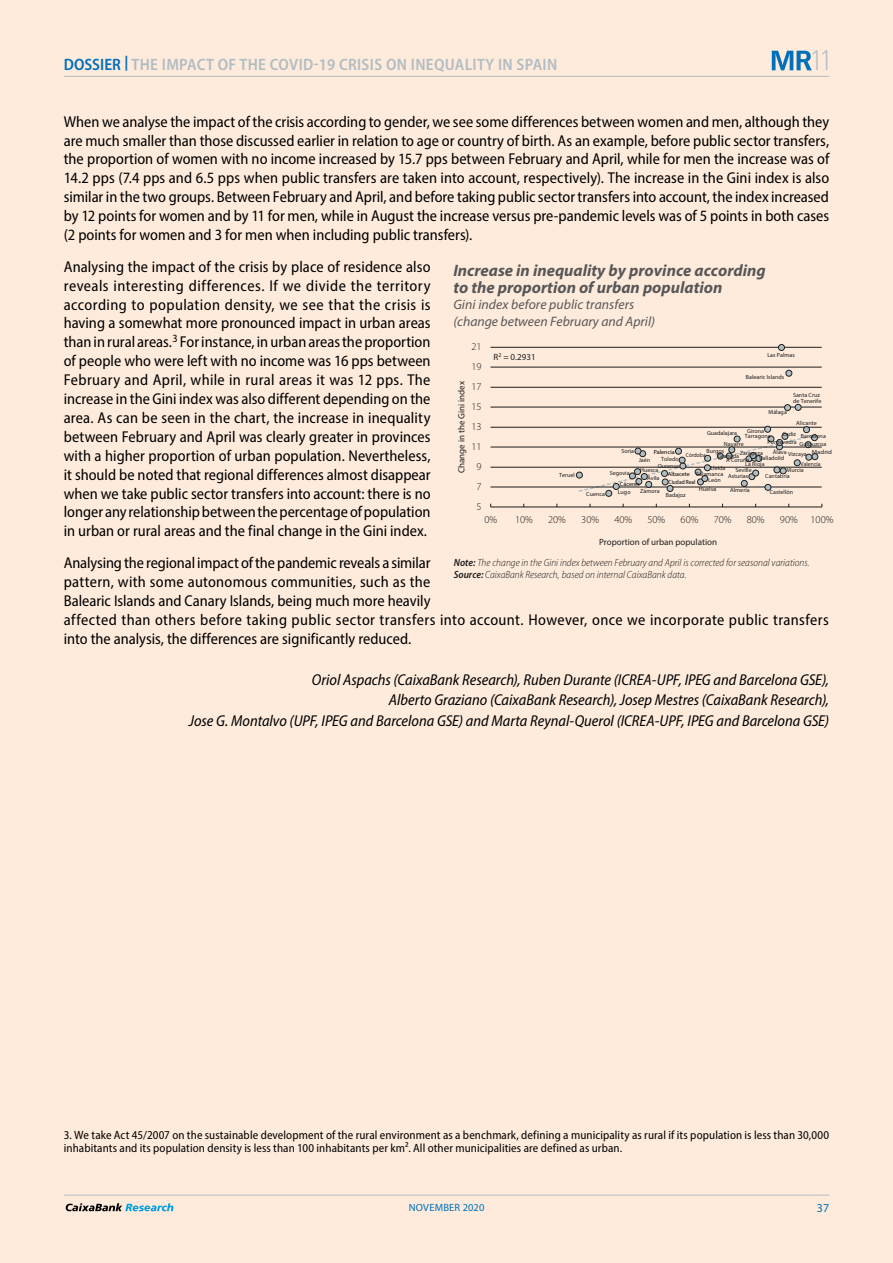
<style>
.page{position:relative;width:893px;height:1263px;background:#fff}
.page>*{position:absolute;margin:0;border:0;box-sizing:border-box;transform-origin:0 0}
.t1{font:300 27.6px "DIN Pro";color:#b2bdc2}
.t2{font:italic 700 16.5px/17.4px "Myriad Pro";color:#585757}
.t3{font:600 semi-condensed 16.5px "Myriad Pro";letter-spacing:.02em;color:#b2bdc2}
.t4{font:semi-condensed 15.75px/18.9px "Myriad Pro";color:#000;text-align:justify}
.t5{font:italic semi-condensed 15.75px/20.2px "Myriad Pro";color:#000;text-align:right}
.t6{font:italic 13.65px/17px "Myriad Pro";color:#585757}
.t7{font:semi-condensed 12px/13.5px "Myriad Pro";letter-spacing:.01em;color:#000}
.t8{font:12px "Myriad Pro";color:#0070ba}
.t9{font:italic 300 semi-condensed 10.5px/11.9px "Myriad Pro";color:#1d1d1c}
.t10{font:300 10.5px "Myriad Pro";letter-spacing:-.005em;color:#1d1d1c}
.t11{font:10.5px "Myriad Pro";letter-spacing:.02em;color:#0070ba}
.t12{font:9px "Myriad Pro";color:#1d1d1c}
.t13{font:6px/6px "Myriad Pro";letter-spacing:.005em;color:#1d1d1c}
.t14{font:6px "Myriad Pro";letter-spacing:.005em;color:#000}
.t15{font:6px "Myriad Pro";letter-spacing:.005em;color:#000;scale:.9 1}
.t16{font:6px "Myriad Pro";letter-spacing:.005em;color:#1d1d1c;scale:.9 1}
.t17{font:6px "Myriad Pro";letter-spacing:.005em;color:#1d1d1c;scale:1.13 1}
.s1{color:#0070ba}
.s2{font-weight:600}
</style>
<div class="page">
<div style="left:1px;top:0;width:892px;height:1263px;background:#feebdc"></div>
<hr style="left:64px;top:76px;width:765px;height:1px;background:#b2bdc2">
<hr style="left:64px;top:1195px;width:765px;height:1px;background:#b2bdc2">
<svg style="left:66px;top:1203px;width:107px;height:8px"></svg>
<svg style="left:772px;top:51px;width:40px;height:19px"></svg>
<hr style="left:490px;top:487px;width:332px;height:1px;background:#1d1d1c">
<hr style="left:490px;top:467px;width:332px;height:1px;background:#1d1d1c">
<hr style="left:490px;top:447px;width:332px;height:1px;background:#1d1d1c">
<hr style="left:490px;top:427px;width:332px;height:1px;background:#1d1d1c">
<hr style="left:490px;top:407px;width:332px;height:1px;background:#1d1d1c">
<hr style="left:490px;top:387px;width:332px;height:1px;background:#1d1d1c">
<hr style="left:490px;top:367px;width:332px;height:1px;background:#1d1d1c">
<hr style="left:490px;top:347px;width:332px;height:1px;background:#1d1d1c">
<hr style="left:491px;top:507px;width:331px;height:1px;background:#1d1d1c">
<div style="left:803px;top:426px;width:7px;height:7px;background:#b1bec2;border:1px solid #1d1d1c;border-radius:50%"></div>
<svg style="left:786px;top:370px;width:6px;height:6px"></svg>
<svg style="left:764px;top:426px;width:7px;height:6px"></svg>
<div style="left:784px;top:404px;width:7px;height:7px;background:#b1bec2;border:1px solid #1d1d1c;border-radius:50%"></div>
<div style="left:778px;top:344px;width:7px;height:7px;background:#b1bec2;border:1px solid #1d1d1c;border-radius:50%"></div>
<svg style="left:795px;top:404px;width:6px;height:6px"></svg>
<svg style="left:576px;top:433px;width:240px;height:63px"></svg>
<svg style="left:750px;top:452px;width:6px;height:7px"></svg>
<p class="t3" style="left:64px;top:54px;width:495px"><span class="s1">DOSSIER</span> <sup>|</sup> THE IMPACT OF THE COVID-19 CRISIS ON INEQUALITY IN SPAIN</p>
<h1 class="t1" style="left:809px;top:39px;width:25px">11</h1>
<p class="t4" style="left:64px;top:112px;width:767px">When we analyse the impact of the crisis according to gender, we see some differences between women and men, although they are much smaller than those discussed earlier in relation to age or country of birth. As an example, before public sector transfers, the proportion of women with no income increased by 15.7 pps between February and April, while for men the increase was of 14.2 pps (7.4 pps and 6.5 pps when public transfers are taken into account, respectively). The increase in the Gini index is also similar in the two groups. Between February and April, and before taking public sector transfers into account, the index increased by 12 points for women and by 11 for men, while in August the increase versus pre-pandemic levels was of 5 points in both cases (2 points for women and 3 for men when including public transfers).</p>
<p class="t4" style="left:64px;top:257px;width:368px">Analysing the impact of the crisis by place of residence also reveals interesting differences. If we divide the territory according to population density, we see that the crisis is having a somewhat more pronounced impact in urban areas than in rural areas.<sup>3</sup> For instance, in urban areas the proportion of people who were left with no income was 16 pps between February and April, while in rural areas it was 12 pps. The increase in the Gini index was also different depending on the area. As can be seen in the chart, the increase in inequality between February and April was clearly greater in provinces with a higher proportion of urban population. Nevertheless, it should be noted that regional differences almost disappear when we take public sector transfers into account: there is no longer any relationship between the percentage of population in urban or rural areas and the final change in the Gini index.</p>
<p class="t4" style="left:64px;top:553px;width:767px;text-align:left">Analysing the regional impact of the pandemic reveals a similar<br>pattern, with some autonomous communities, such as the<br>Balearic Islands and Canary Islands, being much more heavily<br>affected than others before taking public sector transfers into account. However, once we incorporate public transfers into the analysis, the differences are significantly reduced.</p>
<p class="t5" style="left:189px;top:669px;width:642px">Oriol Aspachs (CaixaBank Research), Ruben Durante (ICREA-UPF, IPEG and Barcelona GSE),<br>Alberto Graziano (CaixaBank Research), Josep Mestres (CaixaBank Research),<br>Jose G. Montalvo (UPF, IPEG and Barcelona GSE) and Marta Reynal-Querol (ICREA-UPF, IPEG and Barcelona GSE)</p>
<p class="t2" style="left:453px;top:261px;width:314px">Increase in inequality by province according to the proportion of urban population</p>
<p class="t6" style="left:453px;top:296px;width:203px">Gini index before public transfers (change between February and April)</p>
<p class="t10" style="left:471px;top:340px;width:12px">21</p>
<p class="t13" style="left:767px;top:352px;width:29px">Las Palmas</p>
<p class="t12" style="left:494px;top:352px;width:44px">R<sup>2</sup> = 0.2931</p>
<p class="t10" style="left:471px;top:360px;width:12px">19</p>
<p class="t13" style="left:746px;top:374px;width:40px">Balearic Islands</p>
<p class="t12" style="left:456px;top:473px;width:94px;rotate:-90deg">Change in the Gini index</p>
<p class="t10" style="left:471px;top:380px;width:12px">17</p>
<p class="t13" style="left:793px;top:392px;width:30px">Santa Cruz de Tenerife</p>
<p class="t10" style="left:471px;top:400px;width:12px">15</p>
<p class="t13" style="left:768px;top:409px;width:20px">Málaga</p>
<p class="t13" style="left:796px;top:420px;width:22px">Alicante</p>
<p class="t13" style="left:800px;top:441px;width:28px">Guipuzcoa</p>
<p class="t10" style="left:471px;top:420px;width:12px">13</p>
<p class="t13" style="left:707px;top:430px;width:32px">Guadalajara</p>
<p class="t13" style="left:745px;top:428px;width:27px;text-indent:2px">Girona<br>Tarragona</p>
<p class="t13" style="left:782px;top:431px;width:15px">Cadiz</p>
<p class="t13" style="left:801px;top:433px;width:26px">Barcelona</p>
<p class="t13" style="left:767px;top:439px;width:31px">Pontevedra</p>
<p class="t13" style="left:718px;top:438px;width:28px;line-height:11.7px;text-indent:6px">Navarre<br>Granada</p>
<p class="t17" style="left:812px;top:448px;width:19px">Madrid</p>
<p class="t10" style="left:471px;top:440px;width:12px">11</p>
<p class="t13" style="left:621px;top:447px;width:14px">Soria</p>
<p class="t14" style="left:654px;top:448px;width:22px">Palencia</p>
<p class="t13" style="left:706px;top:448px;width:19px">Burgos</p>
<p class="t13" style="left:773px;top:449px;width:15px">Álava</p>
<p class="t13" style="left:740px;top:448px;width:27px;line-height:10.5px;text-align:right">Zaragoza<br>La Rioja</p>
<p class="t13" style="left:801px;top:448px;width:22px;line-height:10.2px;text-indent:-13px">Vizcaya<br>Valencia</p>
<p class="t13" style="left:770px;top:489px;width:25px">Castellón</p>
<p class="t16" style="left:686px;top:452px;width:23px">Córdoba</p>
<p class="t13" style="left:759px;top:455px;width:27px">Valladolid</p>
<p class="t13" style="left:661px;top:456px;width:19px">Toledo</p>
<p class="t13" style="left:639px;top:457px;width:13px">Jaén</p>
<p class="t13" style="left:726px;top:457px;width:25px">A Coruña</p>
<p class="t10" style="left:476px;top:460px;width:7px">9</p>
<p class="t13" style="left:658px;top:463px;width:23px">Ourense</p>
<p class="t13" style="left:711px;top:465px;width:17px;rotate:2deg">Lleida</p>
<p class="t13" style="left:696px;top:471px;width:29px">Salamanca</p>
<p class="t13" style="left:640px;top:467px;width:20px">Huesca</p>
<p class="t13" style="left:735px;top:467px;width:18px">Seville</p>
<p class="t13" style="left:786px;top:467px;width:19px">Murcia</p>
<p class="t13" style="left:610px;top:470px;width:21px">Segovia</p>
<p class="t14" style="left:668px;top:470px;width:24px">Albacete</p>
<p class="t13" style="left:666px;top:492px;width:21px">Badajoz</p>
<p class="t13" style="left:559px;top:472px;width:17px">Teruel</p>
<p class="t13" style="left:728px;top:473px;width:22px">Asturias</p>
<p class="t13" style="left:765px;top:473px;width:26px">Cantabria</p>
<p class="t13" style="left:647px;top:475px;width:14px">Ávila</p>
<p class="t13" style="left:708px;top:477px;width:14px">León</p>
<p class="t15" style="left:668px;top:478px;width:31px">Ciudad Real</p>
<p class="t14" style="left:620px;top:480px;width:21px">Cáceres</p>
<p class="t10" style="left:476px;top:480px;width:7px">7</p>
<p class="t13" style="left:699px;top:485px;width:19px">Huelva</p>
<p class="t13" style="left:730px;top:487px;width:21px">Almería</p>
<p class="t13" style="left:640px;top:488px;width:21px">Zámora</p>
<p class="t13" style="left:586px;top:491px;width:20px">Cuenca</p>
<p class="t13" style="left:618px;top:489px;width:14px">Lugo</p>
<p class="t10" style="left:476px;top:500px;width:7px">5</p>
<p class="t10" style="left:484px;top:513px;width:14px">0%</p>
<p class="t10" style="left:515px;top:513px;width:19px">10%</p>
<p class="t10" style="left:548px;top:513px;width:19px">20%</p>
<p class="t10" style="left:581px;top:513px;width:19px">30%</p>
<p class="t10" style="left:614px;top:513px;width:19px">40%</p>
<p class="t10" style="left:647px;top:513px;width:19px">50%</p>
<p class="t10" style="left:681px;top:513px;width:19px">60%</p>
<p class="t10" style="left:714px;top:513px;width:19px">70%</p>
<p class="t10" style="left:747px;top:513px;width:19px">80%</p>
<p class="t10" style="left:780px;top:513px;width:55px">90% 100%</p>
<p class="t12" style="left:599px;top:536px;width:119px">Proportion of urban population</p>
<p class="t9" style="left:454px;top:556px;width:357px"><span class="s2">Note:</span> The change in the Gini index between February and April is corrected for seasonal variations.<br><span class="s2">Source:</span> CaixaBank Research, based on internal CaixaBank data.</p>
<p class="t7" style="left:64px;top:1128px;width:767px">3. We take Act 45/2007 on the sustainable development of the rural environment as a benchmark, defining a municipality as rural if its population is less than 30,000 inhabitants and its population density is less than 100 inhabitants per km². All other municipalities are defined as urban.</p>
<p class="t11" style="left:409px;top:1201px;width:77px">NOVEMBER 2020</p>
<p class="t8" style="left:817px;top:1201px;width:14px">37</p>
</div>
